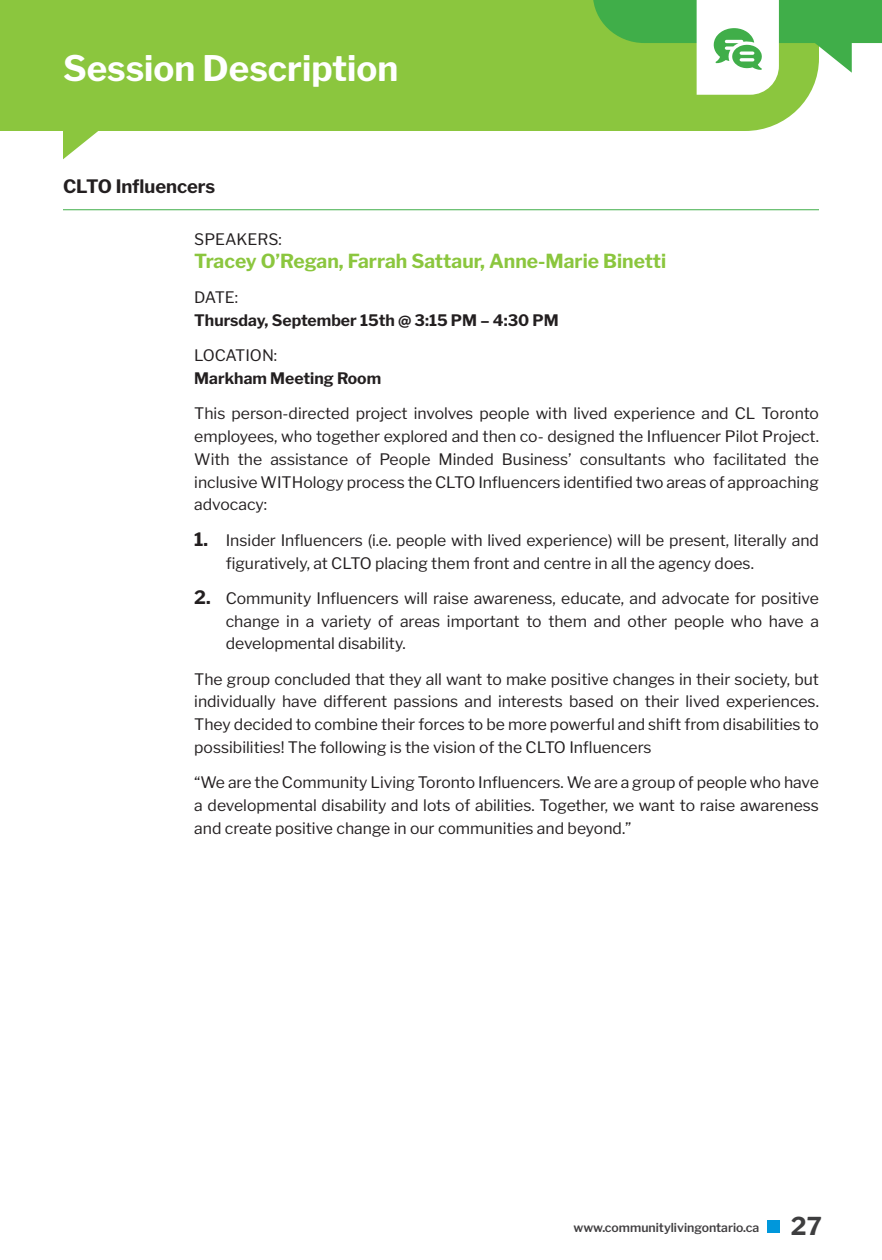
<style>
.page{position:relative;width:882px;height:1260px;background:#fff}
.page>*{position:absolute;margin:0;border:0;box-sizing:border-box;transform-origin:0 0}
.t1{font:700 35px "Libre Franklin";color:#fff}
.t2{font:700 24.5px "Libre Franklin";color:#3e3e3f}
.COLUMN_1{font:700 19.25px "Libre Franklin";color:#8bc63e}
.COLUMN_1-2{font:700 18.38px "Libre Franklin";color:#231f20}
.COLUMN_1-3{font:15.75px/22.8px "Libre Franklin";color:#231f20;text-align:justify}
.COLUMN_1-4{font:700 15.75px/22.8px "Libre Franklin";color:#231f20}
.t3{font:600 12.25px "Libre Franklin";color:#413f41}
.s1{font-weight:400}
.s2{font-weight:700;font-size:18.38px}
</style>
<div class="page">
<div style="left:0;top:0;width:809px;height:131px;background:#8bc63e"></div>
<svg style="left:63px;top:105px;width:67px;height:54px"></svg>
<svg style="left:593px;top:0;width:289px;height:95px"></svg>
<hr style="left:63px;top:209px;width:756px;height:1px;background:#40ae49">
<div style="left:767px;top:1220px;width:13px;height:13px;background:#0097db"></div>
<p class="t1" style="left:63px;top:41px;width:337px">Session Description</p>
<p class="COLUMN_1-2" style="left:63px;top:172px;width:154px">CLTO Influencers</p>
<p class="COLUMN_1-3" style="left:194px;top:227px;width:89px">SPEAKERS:</p>
<p class="COLUMN_1" style="left:194px;top:246px;width:474px">Tracey O’Regan, Farrah Sattaur, Anne-Marie Binetti</p>
<p class="COLUMN_1-4" style="left:194px;top:285px;width:366px"><span class="s1">DATE:<br></span>Thursday, September 15th @ 3:15 PM – 4:30 PM</p>
<p class="COLUMN_1-4" style="left:194px;top:343px;width:188px"><span class="s1">LOCATION:<br></span>Markham Meeting Room</p>
<p class="COLUMN_1-3" style="left:194px;top:401px;width:626px">This person-directed project involves people with lived experience and CL Toronto employees, who together explored and then co- designed the Influencer Pilot Project.<br>With the assistance of People Minded Business’ consultants who facilitated the inclusive WITHology process the CLTO Influencers identified two areas of approaching advocacy:</p>
<p class="COLUMN_1-3" style="left:226px;top:527px;width:595px;text-indent:-32px"><span class="s2">1.</span> Insider Influencers (i.e. people with lived experience) will be present, literally and figuratively, at CLTO placing them front and centre in all the agency does.</p>
<p class="COLUMN_1-3" style="left:226px;top:585px;width:595px;text-indent:-32px"><span class="s2">2.</span> Community Influencers will raise awareness, educate, and advocate for positive change in a variety of areas important to them and other people who have a developmental disability.</p>
<p class="COLUMN_1-3" style="left:194px;top:666px;width:626px">The group concluded that they all want to make positive changes in their society, but individually have different passions and interests based on their lived experiences.<br>They decided to combine their forces to be more powerful and shift from disabilities to possibilities! The following is the vision of the CLTO Influencers</p>
<p class="COLUMN_1-3" style="left:194px;top:770px;width:626px">“We are the Community Living Toronto Influencers. We are a group of people who have a developmental disability and lots of abilities. Together, we want to raise awareness and create positive change in our communities and beyond.”</p>
<p class="t3" style="left:574px;top:1218px;width:187px">www.communitylivingontario.ca</p>
<h2 class="t2" style="left:791px;top:1207px;width:32px">27</h2>
</div>
